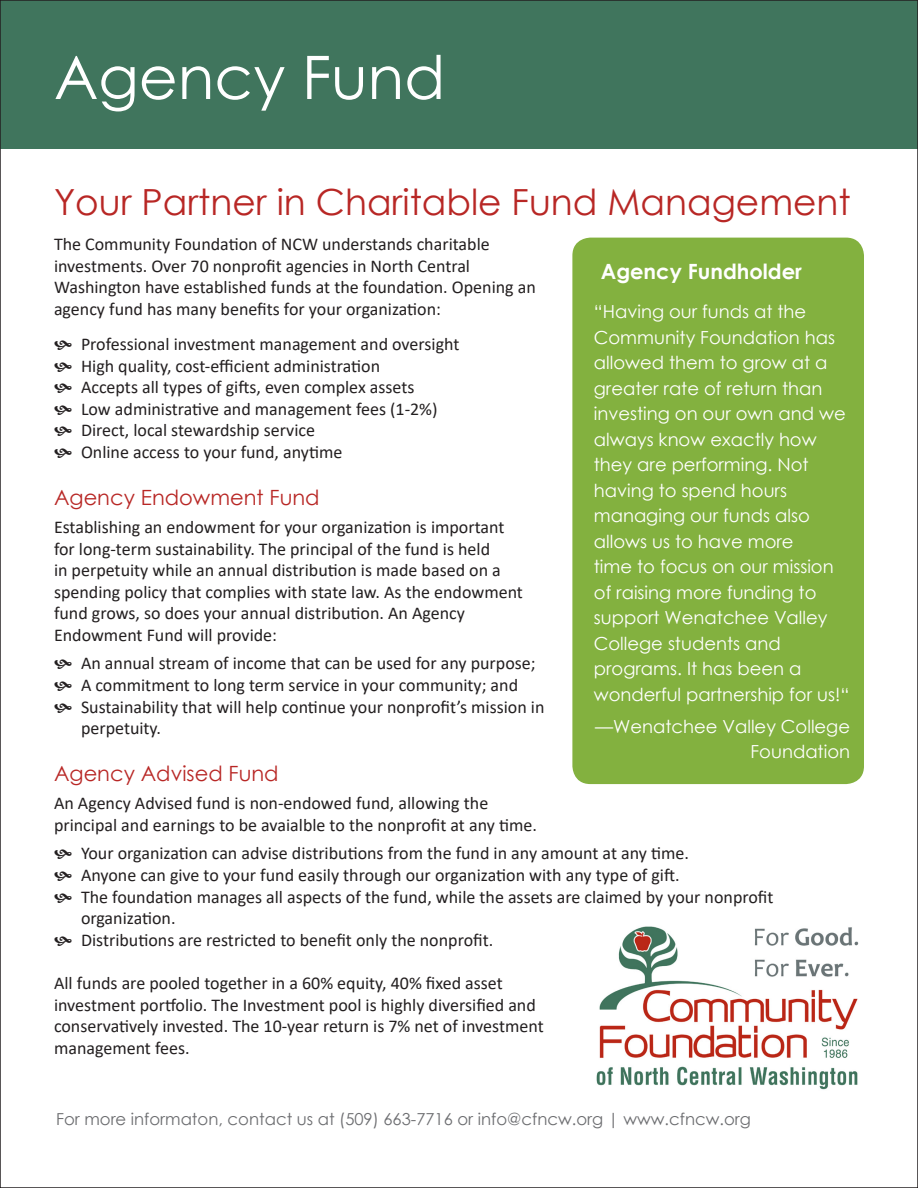
<style>
.page{position:relative;width:918px;height:1188px;background:#fff}
.page>*{position:absolute;margin:0;border:0;box-sizing:border-box;transform-origin:0 0}
.t1{font:60px "Century Gothic";color:#fff}
.t2{font:36px "Century Gothic";color:#b82725}
.t3{font:21px "Century Gothic";color:#b82725}
.t4{font:700 21px "Century Gothic";color:#fff}
.t5{font:18px/21.6px "Calibri";color:#231f20}
.t6{font:18px/25.5px "Century Gothic";color:#fff}
.t7{font:16.5px "Century Gothic";color:#6c6d70}
</style>
<div class="page">
<div style="left:0;top:0;width:918px;height:148px;background:#40755d"></div>
<img style="left:596px;top:926px;width:263px;height:164px">
<div style="left:572px;top:238px;width:292px;height:546px;background:#83b13f;border-radius:18px"></div>
<p class="t1" style="left:54px;top:35px;width:393px">Agency Fund</p>
<p class="t2" style="left:54px;top:177px;width:798px">Your Partner in Charitable Fund Management</p>
<p class="t5" style="left:54px;top:233px;width:483px">The Community Foundation of NCW understands charitable investments. Over 70 nonprofit agencies in North Central Washington have established funds at the foundation. Opening an agency fund has many benefits for your organization:</p>
<p class="t5" style="left:81px;top:333px;width:380px">Professional investment management and oversight</p>
<p class="t5" style="left:81px;top:354px;width:301px">High quality, cost-efficient administration</p>
<p class="t5" style="left:81px;top:376px;width:335px">Accepts all types of gifts, even complex assets</p>
<p class="t5" style="left:81px;top:397px;width:358px">Low administrative and management fees (1-2%)</p>
<p class="t5" style="left:81px;top:419px;width:236px">Direct, local stewardship service</p>
<p class="t5" style="left:81px;top:441px;width:263px">Online access to your fund, anytime</p>
<p class="t3" style="left:54px;top:482px;width:267px">Agency Endowment Fund</p>
<p class="t5" style="left:54px;top:516px;width:471px">Establishing an endowment for your organization is important for long-term sustainability. The principal of the fund is held<br>in perpetuity while an annual distribution is made based on a spending policy that complies with state law. As the endowment fund grows, so does your annual distribution. An Agency Endowment Fund will provide:</p>
<p class="t5" style="left:81px;top:652px;width:456px">An annual stream of income that can be used for any purpose;</p>
<p class="t5" style="left:81px;top:674px;width:439px">A commitment to long term service in your community; and</p>
<p class="t5" style="left:81px;top:695px;width:465px">Sustainability that will help continue your nonprofit’s mission in perpetuity.</p>
<p class="t3" style="left:54px;top:759px;width:226px">Agency Advised Fund</p>
<p class="t5" style="left:54px;top:792px;width:484px">An Agency Advised fund is non-endowed fund, allowing the principal and earnings to be avaialble to the nonprofit at any time.</p>
<p class="t5" style="left:81px;top:842px;width:610px">Your organization can advise distributions from the fund in any amount at any time.</p>
<p class="t5" style="left:81px;top:864px;width:600px">Anyone can give to your fund easily through our organization with any type of gift.</p>
<p class="t5" style="left:81px;top:885px;width:694px">The foundation manages all aspects of the fund, while the assets are claimed by your nonprofit organization.</p>
<p class="t5" style="left:81px;top:928px;width:414px">Distributions are restricted to benefit only the nonprofit.</p>
<p class="t5" style="left:54px;top:972px;width:491px">All funds are pooled together in a 60% equity, 40% fixed asset investment portfolio. The Investment pool is highly diversified and conservatively invested. The 10-year return is 7% net of investment management fees.</p>
<p class="t4" style="left:601px;top:256px;width:203px">Agency Fundholder</p>
<p class="t6" style="left:594px;top:298px;width:253px">“Having our funds at the<br>Community Foundation has allowed them to grow at a greater rate of return than investing on our own and we</p>
<p class="t6" style="left:594px;top:426px;width:224px">always know exactly how they are performing. Not having to spend hours</p>
<p class="t6" style="left:594px;top:502px;width:257px">managing our funds also allows us to have more<br>time to focus on our mission of raising more funding to support Wenatchee Valley<br>College students and programs. It has been a wonderful partnership for us!“</p>
<p class="t6" style="left:595px;top:713px;width:256px;text-align:right">—Wenatchee Valley College<br>Foundation</p>
<p class="t7" style="left:56px;top:1107px;width:696px">For more informaton, contact us at (509) 663-7716 or info@cfncw.org | www.cfncw.org</p>
</div>
